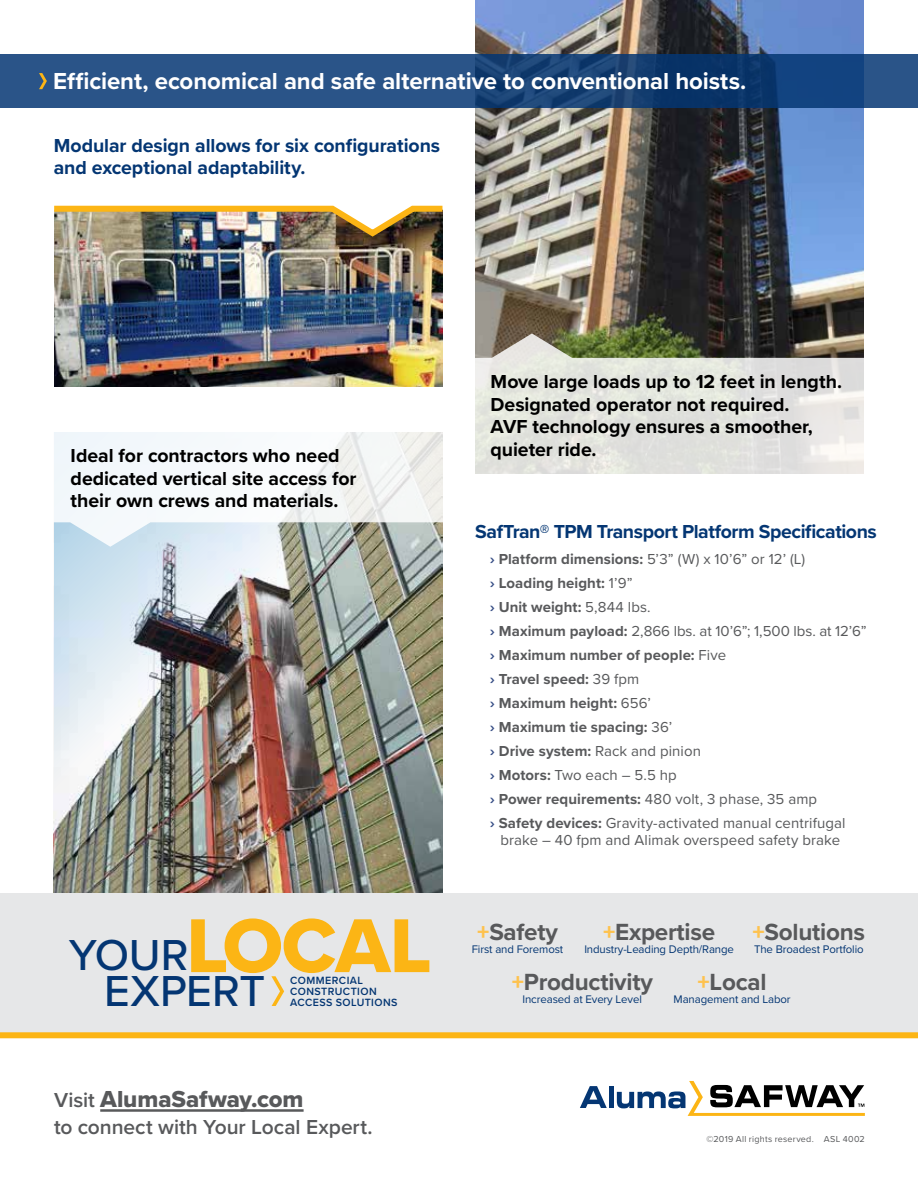
<style>
.page{position:relative;width:918px;height:1188px;background:#fff}
.page>*{position:absolute;margin:0;border:0;box-sizing:border-box;transform-origin:0 0}
.t1{font:79.2px "Proxima Nova Extrabld";letter-spacing:-.015em;color:#fcb515}
.t2{font:500 45px "Proxima Nova";color:#043673}
.t3{font:700 24.3px "Proxima Nova";letter-spacing:-.01em;color:#58595b}
.t4{font:700 24px "Proxima Nova";letter-spacing:-.005em;color:#fff}
.t5{font:24px "Proxima Nova Extrabld";letter-spacing:-.005em;color:#58595b}
.t6{font:600 21px "Proxima Nova";color:#58595b}
.t7{font:700 19.5px/22.5px "Proxima Nova";letter-spacing:-.005em;color:#000}
.t8{font:700 19.5px/22.5px "Proxima Nova";letter-spacing:-.005em;color:#043673}
.t9{font:700 19.5px "Proxima Nova";letter-spacing:-.025em;color:#043673}
.t10{font:700 15px/24px "Proxima Nova";letter-spacing:.005em;color:#58595b}
.t11{font:15px "Proxima Nova";letter-spacing:.005em;color:#58595b}
.t12{font:11.4px "Proxima Nova";letter-spacing:-.01em;color:#043673}
.t13{font:600 10.95px/10.9px "Proxima Nova";letter-spacing:.045em;color:#043673}
.t14{font:9px "Proxima Nova";letter-spacing:.025em;color:#58595b}
.s1{font-family:"Proxima Nova";font-weight:500;font-size:45px;color:#043673}
.s2{font-family:"Proxima Nova";font-weight:600;font-size:21px}
.s3{color:#384f86}
.s4{font-weight:400}
.s5{font-family:"Proxima Nova Extrabld";font-weight:400;color:#fec24e}
</style>
<div class="page">
<img style="left:54px;top:875px;width:389px;height:19px">
<img style="left:54px;top:547px;width:389px;height:328px">
<div style="left:0;top:894px;width:918px;height:141px;background:#e6e7e8"></div>
<hr style="left:100px;top:1109px;width:204px;height:3px;background:#58595b">
<svg style="left:580px;top:1086px;width:27px;height:22px"></svg>
<div style="left:609px;top:1086px;width:5px;height:22px;background:#043673"></div>
<svg style="left:617px;top:1081px;width:248px;height:35px"></svg>
<svg style="left:271px;top:976px;width:13px;height:30px"></svg>
<div style="left:0;top:1032px;width:918px;height:6px;background:#fcb515"></div>
<img style="left:475px;top:0;width:388px;height:333px">
<img style="left:54px;top:240px;width:388px;height:146px">
<svg style="left:54px;top:432px;width:389px;height:115px;fill:#f3f7fb"></svg>
<img style="left:54px;top:205px;width:389px;height:35px">
<svg style="left:475px;top:333px;width:389px;height:141px;fill:#e0e1dd"></svg>
<svg style="left:0;top:54px;width:918px;height:54px;fill:#2a5488"></svg>
<svg style="left:39px;top:73px;width:8px;height:16px"></svg>
<h3 class="t4" style="left:53px;top:63px;width:695px">Efficient, economical and safe alternative to conventional hoists.</h3>
<h3 class="t8" style="left:54px;top:134px;width:388px">Modular design allows for six configurations and exceptional adaptability.</h3>
<h3 class="t7" style="left:71px;top:444px;width:287px">Ideal for contractors who need dedicated vertical site access for their own crews and materials.</h3>
<h1 class="t1" style="left:69px;top:887px;width:364px"><span class="s1">YOUR</span>LOCAL</h1>
<p class="t13" style="left:290px;top:974px;width:88px">COMMERCIAL<br>CONSTRUCTION</p>
<h2 class="t2" style="left:104px;top:958px;width:162px">EXPERT</h2>
<p class="t13" style="left:290px;top:996px;width:109px">ACCESS SOLUTIONS</p>
<h3 class="t5" style="left:54px;top:1081px;width:251px"><span class="s2">Visit</span> AlumaSafway.com</h3>
<h3 class="t6" style="left:54px;top:1112px;width:320px">to connect with Your Local Expert.</h3>
<h3 class="t7" style="left:491px;top:370px;width:353px">Move large loads up to 12 feet in length.<br>Designated operator not required.<br>AVF technology ensures a smoother, quieter ride.</h3>
<h3 class="t9" style="left:475px;top:517px;width:403px">SafTran® TPM Transport Platform Specifications</h3>
<p class="t10" style="left:490px;top:547px;width:378px"><span class="s3">›</span> Platform dimensions: <span class="s4">5’3” (W) x 10’6” or 12’ (L)<br></span><span class="s3">›</span> Loading height: <span class="s4">1’9”<br></span><span class="s3">›</span> Unit weight: <span class="s4">5,844 lbs.<br></span><span class="s3">›</span> Maximum payload: <span class="s4">2,866 lbs. at 10’6”; 1,500 lbs. at 12’6” </span><span class="s3">›</span> Maximum number of people: <span class="s4">Five<br></span><span class="s3">›</span> Travel speed: <span class="s4">39 fpm<br></span><span class="s3">›</span> Maximum height: <span class="s4">656’<br></span><span class="s3">›</span> Maximum tie spacing: <span class="s4">36’<br></span><span class="s3">›</span> Drive system: <span class="s4">Rack and pinion<br></span><span class="s3">›</span> Motors: <span class="s4">Two each – 5.5 hp<br></span><span class="s3">›</span> Power requirements: <span class="s4">480 volt, 3 phase, 35 amp<br></span><span class="s3">›</span> Safety devices: <span class="s4">Gravity-activated manual centrifugal</span></p>
<p class="t11" style="left:500px;top:829px;width:341px">brake – 40 fpm and Alimak overspeed safety brake</p>
<h3 class="t3" style="left:477px;top:914px;width:82px"><span class="s5">+</span>Safety</h3>
<p class="t12" style="left:472px;top:941px;width:93px">First and Foremost</p>
<h3 class="t3" style="left:603px;top:914px;width:114px"><span class="s5">+</span>Expertise</h3>
<p class="t12" style="left:584px;top:941px;width:151px">Industry-Leading Depth/Range</p>
<h3 class="t3" style="left:753px;top:914px;width:114px"><span class="s5">+</span>Solutions</h3>
<p class="t12" style="left:754px;top:941px;width:111px">The Broadest Portfolio</p>
<h3 class="t3" style="left:512px;top:964px;width:143px"><span class="s5">+</span>Productivity</h3>
<p class="t12" style="left:523px;top:991px;width:121px">Increased at Every Level</p>
<h3 class="t3" style="left:698px;top:964px;width:71px"><span class="s5">+</span>Local</h3>
<p class="t12" style="left:674px;top:991px;width:119px">Management and Labor</p>
<p class="t14" style="left:707px;top:1132px;width:160px">©2019 All rights reserved. ASL 4002</p>
</div>
